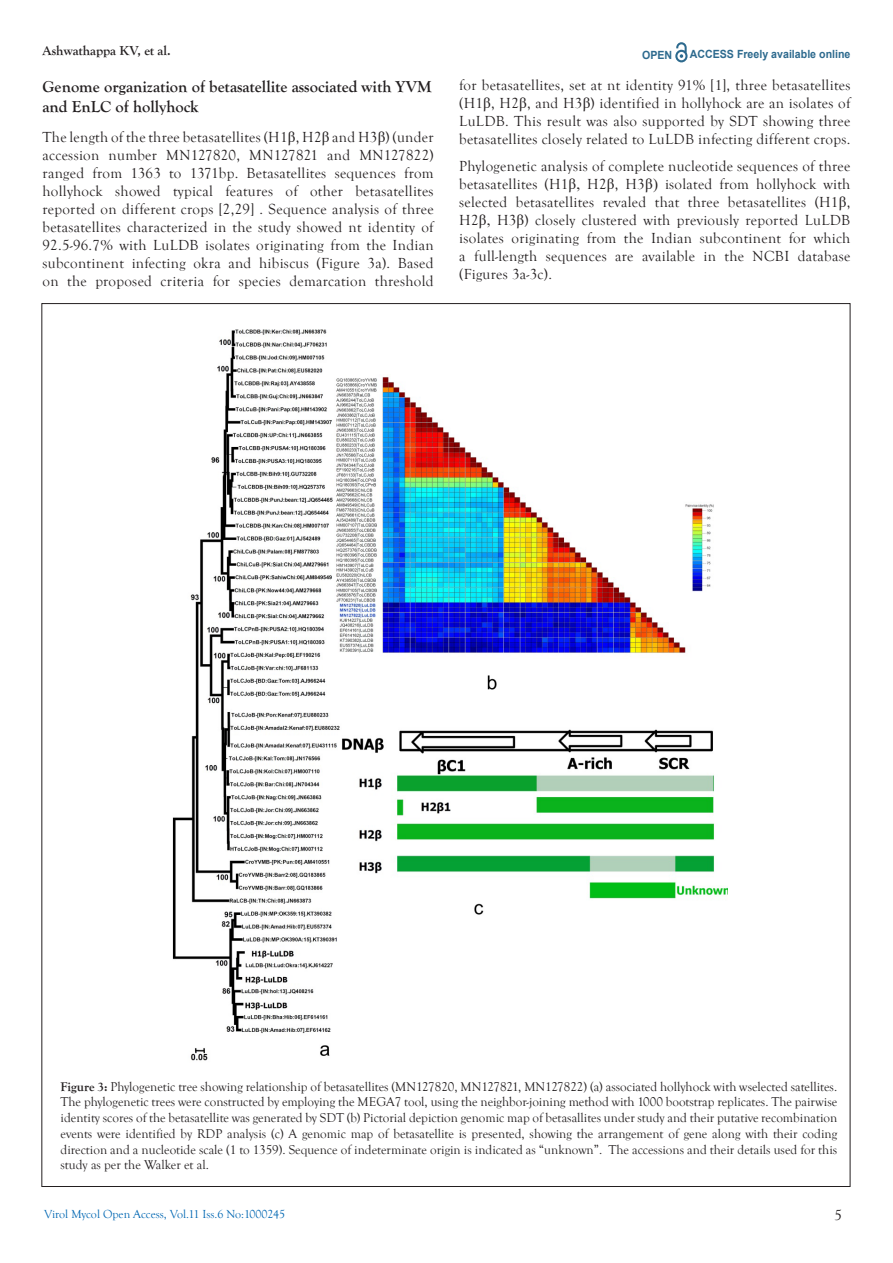
<style>
.page{position:relative;width:893px;height:1263px;background:#fff}
.page>*{position:absolute;margin:0;border:0;box-sizing:border-box;transform-origin:0 0}
.t1{font:700 16.5px/19.8px "Goudy Old Style T";color:#231f20}
.Body_Text_First_Inde{font:15px/18px "Goudy Old Style T";letter-spacing:.02em;color:#231f20;text-align:justify}
.t2{font:700 13.5px "Goudy Old Style T";color:#231f20}
.t3{font:13.05px/15.8px "Goudy Old Style T";color:#231f20;text-align:justify}
.t4{font:12px "Goudy Old Style T";color:#0067b3}
.t5{font:700 11.25px "Arial";color:#2d6a8e;scale:.94 1}
.s1{font-family:"Times New Roman"}
.s2{font-weight:700}
</style>
<div class="page">
<svg style="left:675px;top:43px;width:12px;height:19px"></svg>
<img style="left:172px;top:329px;width:555px;height:732px">
<p class="t2" style="left:43px;top:43px;width:130px">Ashwathappa KV, et al.</p>
<p class="t5" style="left:642px;top:47px;width:34px">OPEN</p>
<p class="t5" style="left:690px;top:46px;width:172px">ACCESS Freely available online</p>
<p class="t1" style="left:43px;top:77px;width:391px">Genome organization of betasatellite associated with YVM and EnLC of hollyhock</p>
<p class="Body_Text_First_Inde" style="left:43px;top:129px;width:393px">The length of the three betasatellites (H1<span class="s1">β</span>, H2<span class="s1">β</span> and H3<span class="s1">β</span>) (under accession number MN127820, MN127821 and MN127822) ranged from 1363 to 1371bp. Betasatellites sequences from hollyhock showed typical features of other betasatellites reported on different crops [2,29] . Sequence analysis of three betasatellites characterized in the study showed nt identity of 92.5-96.7% with LuLDB isolates originating from the Indian subcontinent infecting okra and hibiscus (Figure 3a). Based on the proposed criteria for species demarcation threshold</p>
<p class="Body_Text_First_Inde" style="left:459px;top:77px;width:393px">for betasatellites, set at nt identity 91% [1], three betasatellites (H1<span class="s1">β</span>, H2<span class="s1">β</span>, and H3<span class="s1">β</span>) identified in hollyhock are an isolates of LuLDB. This result was also supported by SDT showing three betasatellites closely related to LuLDB infecting different crops.</p>
<p class="Body_Text_First_Inde" style="left:459px;top:157px;width:393px">Phylogenetic analysis of complete nucleotide sequences of three betasatellites (H1<span class="s1">β,</span> H2<span class="s1">β</span>, H3<span class="s1">β)</span> isolated from hollyhock with selected betasatellites revaled that three betasatellites (H1<span class="s1">β</span>, H2<span class="s1">β,</span> H3<span class="s1">β</span>) closely clustered with previously reported LuLDB isolates originating from the Indian subcontinent for which a full-length sequences are available in the NCBI database (Figures 3a-3c).</p>
<p class="t3" style="left:61px;top:1079px;width:778px"><span class="s2">Figure 3:</span> Phylogenetic tree showing relationship of betasatellites (MN127820, MN127821, MN127822) (a) associated hollyhock with wselected satellites.<br>The phylogenetic trees were constructed by employing the MEGA7 tool, using the neighbor-joining method with 1000 bootstrap replicates. The pairwise identity scores of the betasatellite was generated by SDT (b) Pictorial depiction genomic map of betasallites under study and their putative recombination events were identified by RDP analysis (c) A genomic map of betasatellite is presented, showing the arrangement of gene along with their coding direction and a nucleotide scale (1 to 1359). Sequence of indeterminate origin is indicated as “unknown”. The accessions and their details used for this study as per the Walker et al.</p>
<p class="t4" style="left:44px;top:1207px;width:243px">Virol Mycol Open Access, Vol.11 Iss.6 No:1000245</p>
<p class="Body_Text_First_Inde" style="left:834px;top:1207px;width:9px">5</p>
</div>
